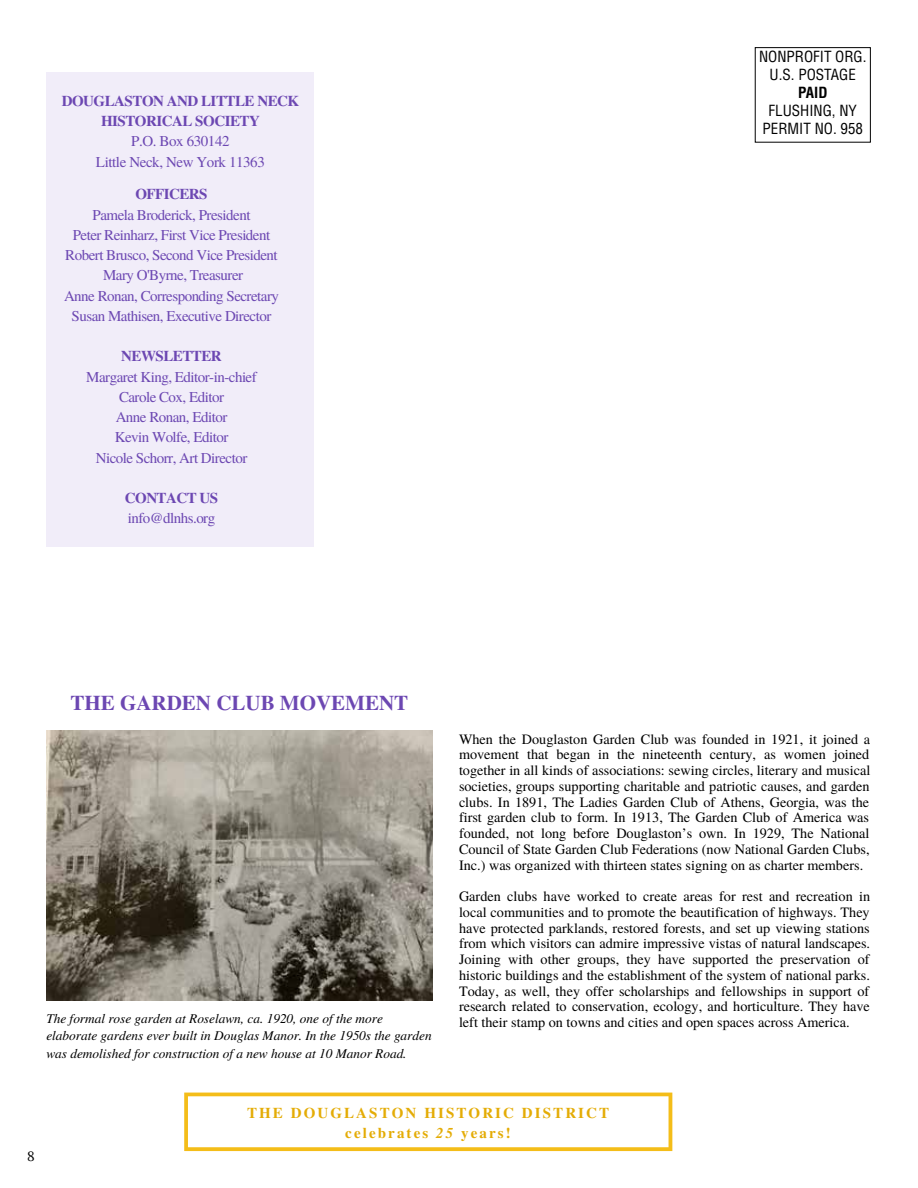
<style>
.page{position:relative;width:918px;height:1188px;background:#fff}
.page>*{position:absolute;margin:0;border:0;box-sizing:border-box;transform-origin:0 0}
.t1{font:700 21px "Te X Gyre Termes";color:#6c47b2}
.t2{font:15px/20.2px "Te X Gyre Termes";letter-spacing:-.035em;color:#6c47b2;text-align:center}
.t3{font:700 15px/20.2px "Te X Gyre Termes";letter-spacing:-.03em;color:#6c47b2;text-align:center}
.t4{font:700 15px/20.2px "Te X Gyre Termes";letter-spacing:.14em;color:#e4ac06;text-align:center}
.t5{font:condensed 15px/18px "Helvetica LT Std";color:#000;text-align:center}
.t6{font:700 condensed 15px "Helvetica LT Std";color:#000}
.t7{font:14.25px/15.8px "Te X Gyre Termes";color:#000;text-align:justify}
.t8{font:13.5px "Lora";color:#000}
.t9{font:italic 13.35px/17.9px "Te X Gyre Termes";color:#000}
.s1{font-style:italic}
</style>
<div class="page">
<div style="left:46px;top:72px;width:268px;height:475px;background:#f1edf9"></div>
<img style="left:46px;top:731px;width:386px;height:270px">
<svg style="left:184px;top:1093px;width:488px;height:58px"></svg>
<div style="left:755px;top:47px;width:116px;height:96px;border:1px solid #000"></div>
<p class="t3" style="left:62px;top:90px;width:239px">DOUGLASTON AND LITTLE NECK<br>HISTORICAL SOCIETY</p>
<p class="t2" style="left:96px;top:131px;width:170px">P.O. Box 630142<br>Little Neck, New York 11363</p>
<p class="t3" style="left:135px;top:184px;width:74px">OFFICERS</p>
<p class="t2" style="left:64px;top:204px;width:217px">Pamela Broderick, President<br>Peter Reinharz, First Vice President Robert Brusco, Second Vice President Mary O'Byrne, Treasurer<br>Anne Ronan, Corresponding Secretary Susan Mathisen, Executive Director</p>
<p class="t3" style="left:121px;top:345px;width:102px">NEWSLETTER</p>
<p class="t2" style="left:86px;top:366px;width:172px">Margaret King, Editor-in-chief<br>Carole Cox, Editor<br>Anne Ronan, Editor<br>Kevin Wolfe, Editor<br>Nicole Schorr, Art Director</p>
<p class="t3" style="left:125px;top:487px;width:95px">CONTACT US</p>
<p class="t2" style="left:128px;top:507px;width:89px">info@dlnhs.org</p>
<p class="t5" style="left:759px;top:48px;width:109px">NONPROFIT ORG.<br>U.S. POSTAGE</p>
<p class="t6" style="left:798px;top:83px;width:31px">PAID</p>
<p class="t5" style="left:763px;top:102px;width:102px">FLUSHING, NY<br>PERMIT NO. 958</p>
<h1 class="t1" style="left:71px;top:687px;width:339px">THE GARDEN CLUB MOVEMENT</h1>
<p class="t9" style="left:46px;top:1008px;width:387px">The formal rose garden at Roselawn, ca. 1920, one of the more elaborate gardens ever built in Douglas Manor. In the 1950s the garden was demolished for construction of a new house at 10 Manor Road.</p>
<p class="t7" style="left:459px;top:730px;width:413px">When the Douglaston Garden Club was founded in 1921, it joined a movement that began in the nineteenth century, as women joined together in all kinds of associations: sewing circles, literary and musical societies, groups supporting charitable and patriotic causes, and garden clubs. In 1891, The Ladies Garden Club of Athens, Georgia, was the first garden club to form. In 1913, The Garden Club of America was founded, not long before Douglaston’s own. In 1929, The National Council of State Garden Club Federations (now National Garden Clubs, Inc.) was organized with thirteen states signing on as charter members.</p>
<p class="t7" style="left:459px;top:888px;width:413px">Garden clubs have worked to create areas for rest and recreation in local communities and to promote the beautification of highways. They have protected parklands, restored forests, and set up viewing stations from which visitors can admire impressive vistas of natural landscapes.<br>Joining with other groups, they have supported the preservation of historic buildings and the establishment of the system of national parks.<br>Today, as well, they offer scholarships and fellowships in support of research related to conservation, ecology, and horticulture. They have left their stamp on towns and cities and open spaces across America.</p>
<p class="t8" style="left:27px;top:1146px;width:9px">8</p>
<p class="t4" style="left:247px;top:1102px;width:364px">THE DOUGLASTON HISTORIC DISTRICT celebrates <span class="s1">25</span> years!</p>
</div>
